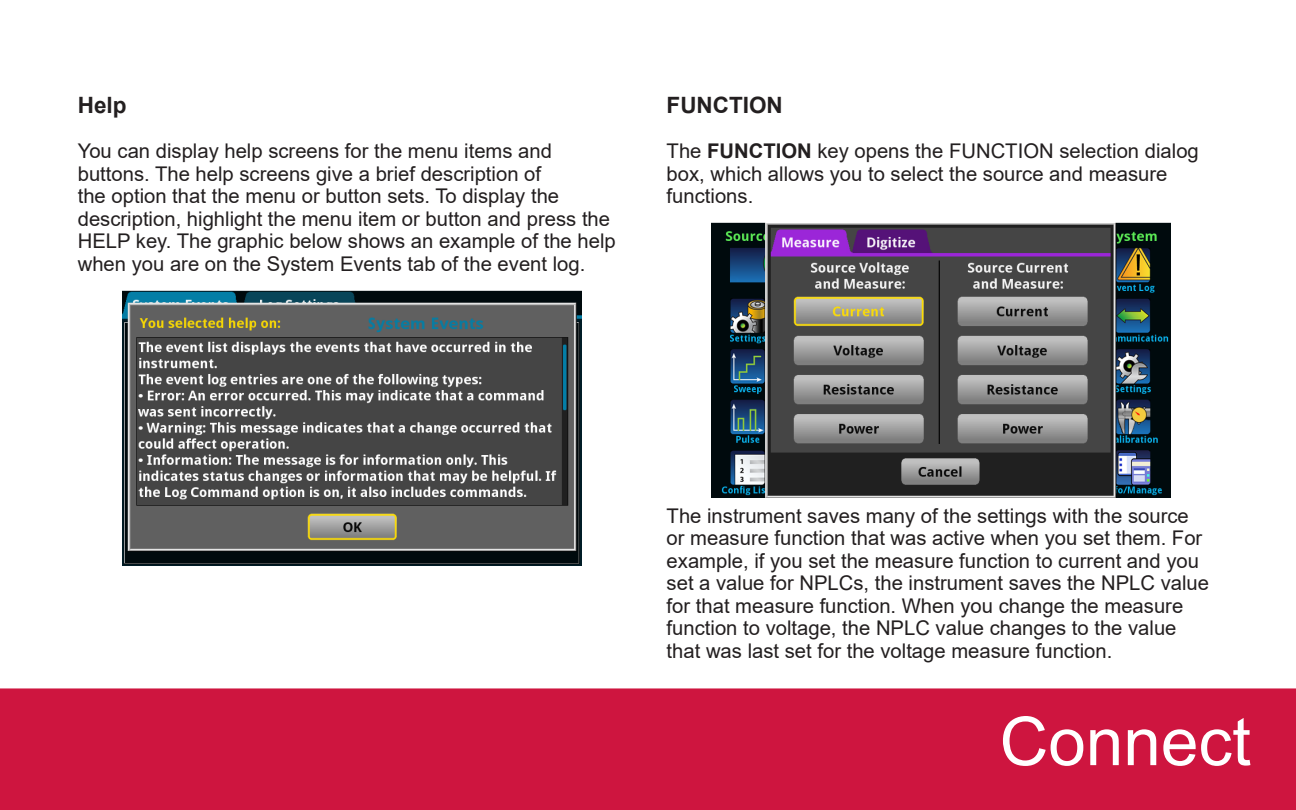
<style>
.page{position:relative;width:1296px;height:810px;background:#fff}
.page>*{position:absolute;margin:0;border:0;box-sizing:border-box;transform-origin:0 0}
.t1{font:67.5px "Arial";color:#fff}
.t2{font:700 22.5px "Arial";color:#231f20}
.t3{font:20.25px/22.5px "Arial";color:#231f20}
.s1{font-weight:700}
</style>
<div class="page">
<img style="left:122px;top:290px;width:459px;height:276px">
<img style="left:711px;top:222px;width:459px;height:275px">
<div style="left:0;top:688px;width:1296px;height:122px;background:#ce153f"></div>
<p class="t2" style="left:78px;top:89px;width:50px">Help</p>
<p class="t3" style="left:78px;top:140px;width:540px">You can display help screens for the menu items and buttons. The help screens give a brief description of<br>the option that the menu or button sets. To display the description, highlight the menu item or button and press the HELP key. The graphic below shows an example of the help when you are on the System Events tab of the event log.</p>
<p class="t2" style="left:667px;top:89px;width:118px">FUNCTION</p>
<p class="t3" style="left:667px;top:140px;width:534px">The <span class="s1">FUNCTION</span> key opens the FUNCTION selection dialog box, which allows you to select the source and measure functions.</p>
<p class="t3" style="left:667px;top:504px;width:544px">The instrument saves many of the settings with the source or measure function that was active when you set them. For example, if you set the measure function to current and you set a value for NPLCs, the instrument saves the NPLC value for that measure function. When you change the measure function to voltage, the NPLC value changes to the value that was last set for the voltage measure function.</p>
<h1 class="t1" style="left:1000px;top:695px;width:253px">Connect</h1>
</div>
